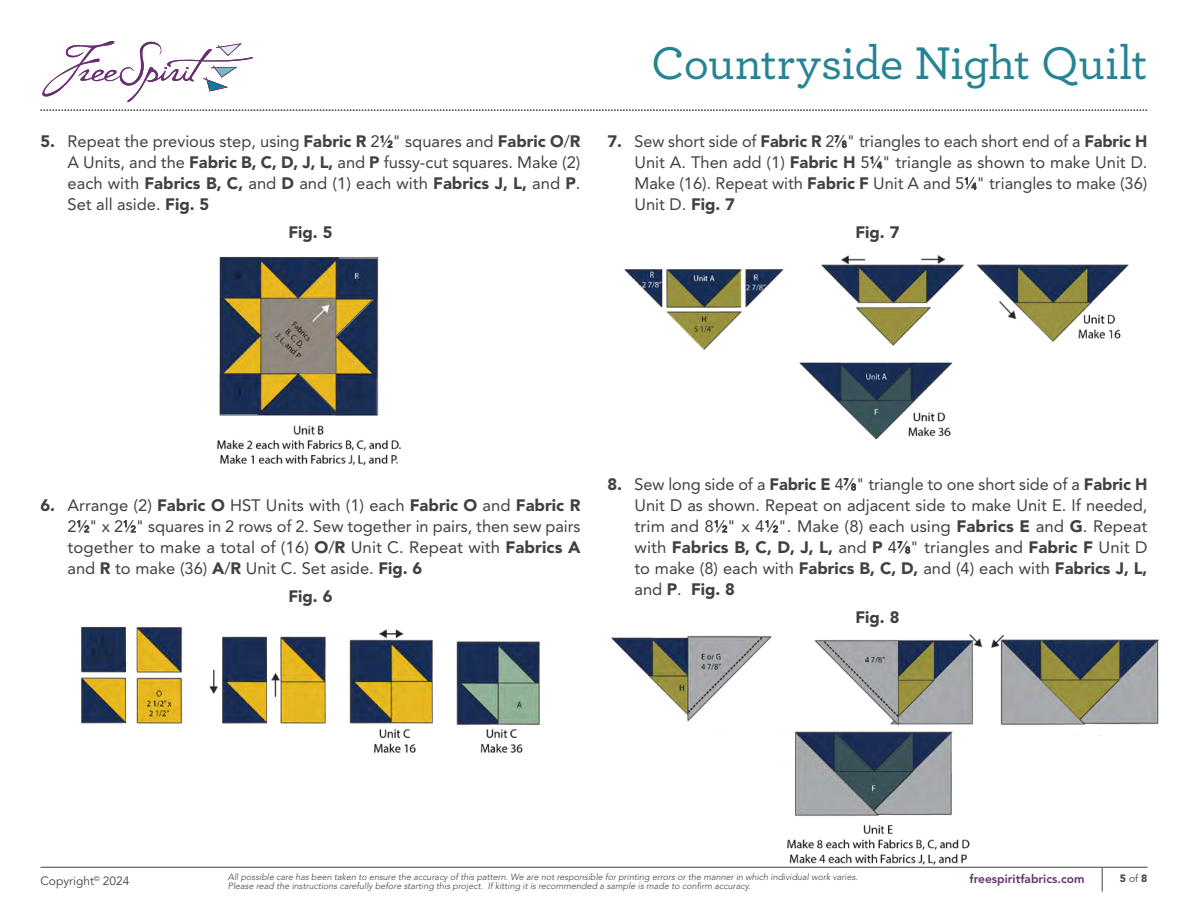
<style>
.page{position:relative;width:1188px;height:918px;background:#fff}
.page>*{position:absolute;margin:0;border:0;box-sizing:border-box;transform-origin:0 0}
.t1{font:500 48px "Archer";letter-spacing:-.015em;color:#258393}
.t2{font:16.5px/21px "Avenir LT Std";color:#414042;text-align:justify}
.Illustrations{font:900 16.5px "Avenir LT Std";color:#414042}
.t3{font:800 12px "Avenir LT Std";color:#632f6c}
.t4{font:12px "Avenir LT Std";color:#414042}
.t5{font:900 10.5px "Avenir LT Std";color:#414042}
.t6{font:italic 300 9px "Avenir LT Std";color:#414042}
.s1{font-weight:900}
.s2{font-size:9.15px}
.s3{font-weight:400}
</style>
<div class="page">
<svg style="left:1102px;top:868px;width:1px;height:24px"></svg>
<hr style="left:40px;top:867px;width:1108px;height:1px;background:#414042">
<svg style="left:42px;top:41px;width:211px;height:61px"></svg>
<svg style="left:40px;top:110px;width:1108px;height:1px"></svg>
<img style="left:217px;top:256px;width:184px;height:210px">
<img style="left:81px;top:626px;width:459px;height:127px">
<img style="left:624px;top:255px;width:505px;height:95px">
<img style="left:799px;top:362px;width:154px;height:78px">
<img style="left:611px;top:634px;width:548px;height:102px">
<img style="left:779px;top:729px;width:197px;height:139px">
<p class="t2" style="left:68px;top:131px;width:515px;text-indent:-27px"><span class="s1">5.</span> Repeat the previous step, using <span class="s1">Fabric R</span> 2<sup>1</sup>⁄<span class="s2">2</span>" squares and <span class="s1">Fabric O</span>/<span class="s1">R </span>A Units, and the <span class="s1">Fabric B, C, D, J, L,</span> and <span class="s1">P</span> fussy-cut squares. Make (2) each with <span class="s1">Fabrics B, C,</span> and <span class="s1">D</span> and (1) each with <span class="s1">Fabrics J, L,</span> and <span class="s1">P</span>.<br>Set all aside. <span class="s1">Fig. 5</span></p>
<p class="Illustrations" style="left:288px;top:222px;width:46px">Fig. 5</p>
<h1 class="t1" style="left:651px;top:28px;width:498px">Countryside Night Quilt</h1>
<p class="t2" style="left:634px;top:131px;width:515px;text-indent:-27px"><span class="s1">7.</span> Sew short side of <span class="s1">Fabric R</span> 2<sup>7</sup>⁄<span class="s2">8</span>" triangles to each short end of a <span class="s1">Fabric H </span>Unit A. Then add (1) <span class="s1">Fabric H</span> 5<sup>1</sup>⁄<span class="s2">4</span>" triangle as shown to make Unit D.<br>Make (16). Repeat with <span class="s1">Fabric F</span> Unit A and 5<sup>1</sup>⁄<span class="s2">4</span>" triangles to make (36)<br>Unit D. <span class="s1">Fig. 7</span></p>
<p class="Illustrations" style="left:855px;top:222px;width:46px">Fig. 7</p>
<p class="t2" style="left:67px;top:495px;width:515px;text-indent:-27px"><span class="s1">6.</span> Arrange (2) <span class="s1">Fabric O</span> HST Units with (1) each <span class="s1">Fabric O</span> and <span class="s1">Fabric R </span>2<sup>1</sup>⁄<span class="s2">2</span>" x 2<sup>1</sup>⁄<span class="s2">2</span>" squares in 2 rows of 2. Sew together in pairs, then sew pairs together to make a total of (16) <span class="s1">O</span>/<span class="s1">R</span> Unit C. Repeat with <span class="s1">Fabrics A </span>and <span class="s1">R</span> to make (36) <span class="s1">A</span>/<span class="s1">R</span> Unit C. Set aside. <span class="s1">Fig. 6</span></p>
<p class="Illustrations" style="left:288px;top:586px;width:46px">Fig. 6</p>
<p class="t2" style="left:634px;top:474px;width:515px;text-indent:-27px"><span class="s1">8.</span> Sew long side of a <span class="s1">Fabric E</span> 4<sup>7</sup>⁄<span class="s2">8</span>" triangle to one short side of a <span class="s1">Fabric H </span>Unit D as shown. Repeat on adjacent side to make Unit E. If needed, trim and 8<sup>1</sup>⁄<span class="s2">2</span>" x 4<sup>1</sup>⁄<span class="s2">2</span>". Make (8) each using <span class="s1">Fabrics E</span> and <span class="s1">G</span>. Repeat with <span class="s1">Fabrics B, C, D, J, L,</span> and <span class="s1">P</span> 4<sup>7</sup>⁄<span class="s2">8</span>" triangles and <span class="s1">Fabric F</span> Unit D to make (8) each with <span class="s1">Fabrics B, C, D,</span> and (4) each with <span class="s1">Fabrics J, L, </span>and <span class="s1">P</span>. <span class="s1">Fig. 8</span></p>
<p class="Illustrations" style="left:855px;top:607px;width:46px">Fig. 8</p>
<p class="t4" style="left:40px;top:874px;width:91px">Copyright<sup>©</sup> 2024</p>
<p class="t6" style="left:228px;top:872px;width:632px">All possible care has been taken to ensure the accuracy of this pattern. We are not responsible for printing errors or the manner in which individual work varies.</p>
<p class="t3" style="left:969px;top:872px;width:117px">freespiritfabrics.com</p>
<p class="t5" style="left:1120px;top:872px;width:29px">5 <span class="s3">of</span> 8</p>
<p class="t6" style="left:228px;top:881px;width:524px">Please read the instructions carefully before starting this project. If kitting it is recommended a sample is made to confirm accuracy.</p>
</div>
